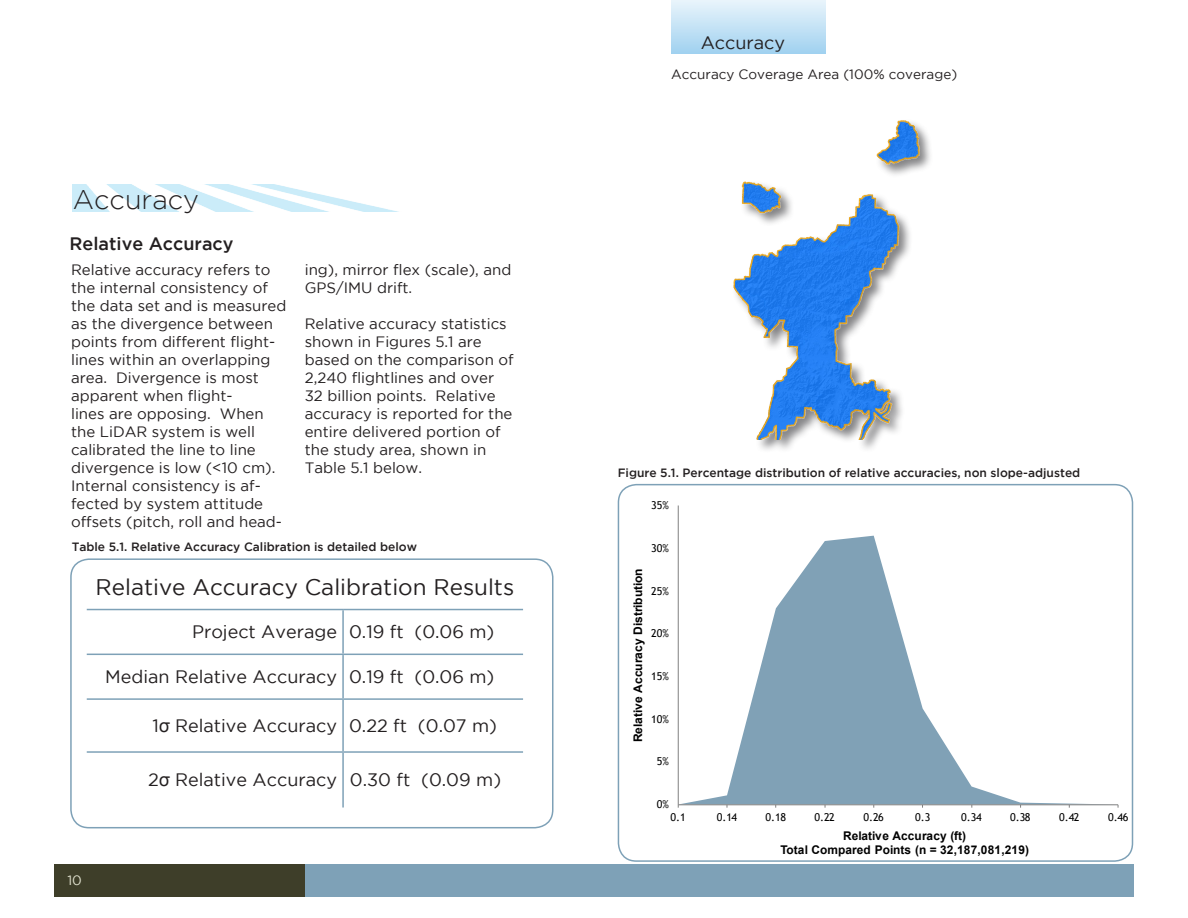
<style>
.page{position:relative;width:1188px;height:918px;background:#fff}
.page>*{position:absolute;margin:0;border:0;box-sizing:border-box;transform-origin:0 0}
.t1{font:300 27px "Gotham";color:#231f20}
.t2{font:22.5px "Gotham";color:#231f20}
.t3{font:18px "Gotham";color:#231f20}
.t4{font:500 18px "Gotham";color:#231f20}
.t5{font:15px/18px "Gotham";color:#231f20}
.t6{font:13.5px "Gotham";color:#231f20}
.t7{font:13.5px "Gotham";color:#e0e1ce}
.t8{font:500 12px "Gotham";color:#231f20}
.t9{font:700 12px/14.2px "Arial";letter-spacing:.01em;color:#000;text-align:center}
.t10{font:700 11.85px "Arial";letter-spacing:.01em;color:#000}
.t11{font:10.8px "Trebuchet MS";letter-spacing:-.05em;color:#000}
.s1{font-family:"Arial"}
</style>
<div class="page">
<div style="left:54px;top:864px;width:1080px;height:32px;background:#7ea1b7"></div>
<div style="left:54px;top:864px;width:250px;height:32px;background:#3e3e29"></div>
<div style="left:671px;top:0;width:154px;height:54px;background:linear-gradient(to bottom,#e9f4fb,#a1d2f0)"></div>
<img style="left:72px;top:184px;width:322px;height:27px">
<svg style="left:87px;top:608px;width:436px;height:46px"></svg>
<hr style="left:87px;top:609px;width:256px;height:1px;background:#7ea1b7">
<hr style="left:343px;top:609px;width:180px;height:1px;background:#7ea1b7">
<hr style="left:342px;top:610px;width:2px;height:44px;background:#7ea1b7">
<hr style="left:87px;top:654px;width:256px;height:1px;background:#7ea1b7">
<hr style="left:343px;top:654px;width:180px;height:1px;background:#7ea1b7">
<hr style="left:342px;top:655px;width:2px;height:43px;background:#7ea1b7">
<hr style="left:87px;top:698px;width:256px;height:2px;background:#7ea1b7">
<hr style="left:343px;top:698px;width:180px;height:2px;background:#7ea1b7">
<hr style="left:342px;top:700px;width:2px;height:51px;background:#7ea1b7">
<hr style="left:87px;top:751px;width:256px;height:2px;background:#7ea1b7">
<hr style="left:343px;top:751px;width:180px;height:2px;background:#7ea1b7">
<hr style="left:342px;top:753px;width:2px;height:55px;background:#7ea1b7">
<div style="left:70px;top:558px;width:484px;height:270px;border:2px solid #7ea1b7;border-radius:18px"></div>
<div style="left:732px;top:119px;width:201px;height:334px;background:#5c5c5f;opacity:.75"></div>
<img style="left:732px;top:119px;width:201px;height:320px">
<svg style="left:679px;top:536px;width:439px;height:269px"></svg>
<hr style="left:678px;top:506px;width:1px;height:299px;background:#808080">
<hr style="left:678px;top:805px;width:440px;height:1px;background:#808080">
<div style="left:618px;top:484px;width:515px;height:378px;border:2px solid #7ea1b7;border-radius:18px"></div>
<h1 class="t1" style="left:73px;top:185px;width:128px">Accuracy</h1>
<p class="t4" style="left:70px;top:234px;width:166px">Relative Accuracy</p>
<p class="t5" style="left:71px;top:260px;width:217px">Relative accuracy refers to the internal consistency of the data set and is measured as the divergence between points from different flight&shy;lines within an overlapping area. Divergence is most apparent when flight-<br>lines are opposing. When the LiDAR system is well calibrated the line to line divergence is low (&lt;10 cm).<br>Internal consistency is af&shy;fected by system attitude offsets (pitch, roll and head-</p>
<p class="t5" style="left:305px;top:260px;width:208px">ing), mirror flex (scale), and<br>GPS/IMU drift.</p>
<p class="t5" style="left:305px;top:314px;width:210px">Relative accuracy statistics shown in Figures 5.1 are based on the comparison of<br>2,240 flightlines and over<br>32 billion points. Relative accuracy is reported for the entire delivered portion of the study area, shown in<br>Table 5.1 below.</p>
<p class="t8" style="left:72px;top:540px;width:347px">Table 5.1. Relative Accuracy Calibration is detailed below</p>
<h2 class="t2" style="left:96px;top:575px;width:420px">Relative Accuracy Calibration Results</h2>
<p class="t3" style="left:192px;top:622px;width:304px">Project Average 0.19 ft (0.06 m)</p>
<p class="t3" style="left:105px;top:667px;width:391px">Median Relative Accuracy 0.19 ft (0.06 m)</p>
<p class="t3" style="left:153px;top:716px;width:346px">1<span class="s1">σ</span> Relative Accuracy 0.22 ft (0.07 m)</p>
<p class="t3" style="left:148px;top:770px;width:354px">2<span class="s1">σ</span> Relative Accuracy 0.30 ft (0.09 m)</p>
<p class="t7" style="left:68px;top:872px;width:16px">10</p>
<p class="t3" style="left:701px;top:33px;width:86px">Accuracy</p>
<p class="t6" style="left:671px;top:67px;width:288px">Accuracy Coverage Area (100% coverage)</p>
<p class="t8" style="left:618px;top:466px;width:464px">Figure 5.1. Percentage distribution of relative accuracies, non slope-adjusted</p>
<p class="t11" style="left:651px;top:499px;width:19px">35%</p>
<p class="t11" style="left:651px;top:542px;width:19px">30%</p>
<p class="t10" style="left:630px;top:742px;width:176px;rotate:-90deg">Relative Accuracy Distribution</p>
<p class="t11" style="left:651px;top:584px;width:19px">25%</p>
<p class="t11" style="left:651px;top:627px;width:19px">20%</p>
<p class="t11" style="left:651px;top:670px;width:19px">15%</p>
<p class="t11" style="left:651px;top:713px;width:19px">10%</p>
<p class="t11" style="left:657px;top:755px;width:14px">5%</p>
<p class="t11" style="left:657px;top:798px;width:14px">0%</p>
<p class="t11" style="left:671px;top:811px;width:17px">0.1</p>
<p class="t11" style="left:717px;top:811px;width:22px">0.14</p>
<p class="t11" style="left:766px;top:811px;width:22px">0.18</p>
<p class="t11" style="left:815px;top:811px;width:22px">0.22</p>
<p class="t11" style="left:863px;top:811px;width:22px">0.26</p>
<p class="t11" style="left:915px;top:811px;width:17px">0.3</p>
<p class="t11" style="left:961px;top:811px;width:22px">0.34</p>
<p class="t11" style="left:1010px;top:811px;width:22px">0.38</p>
<p class="t11" style="left:1059px;top:811px;width:22px">0.42</p>
<p class="t11" style="left:1108px;top:811px;width:22px">0.46</p>
<p class="t9" style="left:780px;top:829px;width:250px">Relative Accuracy (ft)<br>Total Compared Points (n = 32,187,081,219)</p>
</div>
